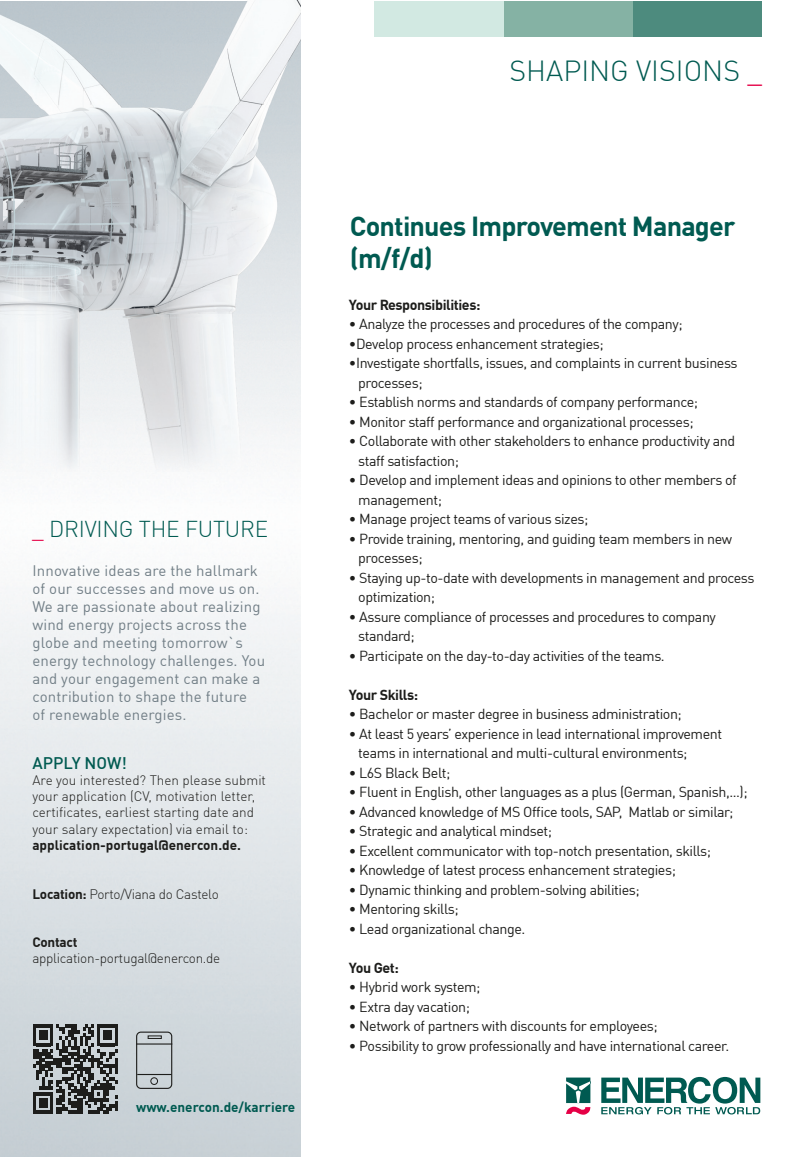
<style>
.page{position:relative;width:800px;height:1157px;background:#fff}
.page>*{position:absolute;margin:0;border:0;box-sizing:border-box;transform-origin:0 0}
.t1{font:300 28.5px "DIN Offc Pro";color:#005a51}
.t2{font:700 27px/32.4px "DIN Offc Pro";letter-spacing:-.03em;color:#005a51}
.t3{font:300 22.5px "DIN Offc Pro";letter-spacing:-.01em;color:#005a51}
.t4{font:500 16.5px "DIN Offc Pro";color:#005a51}
.t5{font:15px/18px "DIN Offc Pro";letter-spacing:.01em;color:#717e86}
.t6{font:14.25px/19.5px "DIN Offc Pro";letter-spacing:-.03em;color:#1d1d1b}
.t7{font:700 14.25px "DIN Offc Pro";letter-spacing:-.03em;color:#1d1d1b}
.t8{font:300 13.5px/16.2px "DIN Offc Pro";color:#1d1d1b}
.t9{font:300 13.5px "DIN Offc Pro";letter-spacing:-.02em;color:#1d1d1b}
.t10{font:700 13.5px "DIN Offc Pro";color:#1d1d1b}
.t11{font:700 13.5px "DIN Offc Pro";color:#005a51}
.t12{font:700 13.5px "DIN Offc Pro";letter-spacing:-.02em;color:#1d1d1b}
.s1{color:#e50046}
.s2{font-weight:700}
</style>
<div class="page">
<img style="left:0;top:0;width:301px;height:1157px">
<img style="left:0;top:1px;width:301px;height:471px">
<div style="left:632px;top:1px;width:129px;height:35px;background:#4d8b7e"></div>
<div style="left:503px;top:1px;width:129px;height:35px;background:#85b2a4"></div>
<div style="left:374px;top:1px;width:129px;height:35px;background:#d2e9e2"></div>
<svg style="left:566px;top:1077px;width:24px;height:37px"></svg>
<svg style="left:601px;top:1076px;width:159px;height:38px"></svg>
<svg style="left:33px;top:1024px;width:85px;height:90px;background:#66696a"></svg>
<div style="left:136px;top:1031px;width:36px;height:58px;border:1px solid #1d1d1b;border-radius:4px"></div>
<hr style="left:137px;top:1074px;width:35px;height:1px;background:#1d1d1b">
<hr style="left:136px;top:1043px;width:36px;height:1px;background:#1d1d1b">
<div style="left:150px;top:1077px;width:8px;height:7px;border:1px solid #1d1d1b;border-radius:50%"></div>
<h3 class="t3" style="left:32px;top:512px;width:237px"><span class="s1">_</span> DRIVING THE FUTURE</h3>
<p class="t5" style="left:32px;top:560px;width:234px">Innovative ideas are the hallmark of our successes and move us on.<br>We are passionate about realizing wind energy projects across the globe and meeting tomorrow`s energy technology challenges. You and your engagement can make a contribution to shape the future<br>of renewable energies.</p>
<p class="t4" style="left:32px;top:749px;width:96px">APPLY NOW!</p>
<p class="t8" style="left:32px;top:771px;width:235px">Are you interested? Then please submit your application (CV, motivation letter, certificates, earliest starting date and your salary expectation) via email to:</p>
<p class="t10" style="left:32px;top:833px;width:210px">application-portugal@enercon.de.</p>
<p class="t9" style="left:32px;top:883px;width:188px"><span class="s2">Location:</span> Porto/Viana do Castelo</p>
<p class="t12" style="left:32px;top:931px;width:46px">Contact</p>
<p class="t9" style="left:32px;top:948px;width:189px">application-portugal@enercon.de</p>
<p class="t11" style="left:136px;top:1096px;width:161px">www.enercon.de/karriere</p>
<h1 class="t1" style="left:509px;top:49px;width:254px">SHAPING VISIONS <span class="s1">_</span></h1>
<h2 class="t2" style="left:350px;top:206px;width:387px">Continues Improvement Manager (m/f/d)</h2>
<p class="t7" style="left:349px;top:293px;width:133px">Your Responsibilities:</p>
<p class="t6" style="left:349px;top:313px;width:335px">• Analyze the processes and procedures of the company;</p>
<p class="t6" style="left:349px;top:332px;width:256px">•Develop process enhancement strategies;</p>
<p class="t6" style="left:358px;top:352px;width:381px;text-indent:-9px">•Investigate shortfalls, issues, and complaints in current business processes;</p>
<p class="t6" style="left:349px;top:391px;width:350px">• Establish norms and standards of company performance;</p>
<p class="t6" style="left:349px;top:410px;width:346px">• Monitor staff performance and organizational processes;</p>
<p class="t6" style="left:358px;top:430px;width:378px;text-indent:-9px">• Collaborate with other stakeholders to enhance productivity and staff satisfaction;</p>
<p class="t6" style="left:358px;top:469px;width:380px;text-indent:-9px">• Develop and implement ideas and opinions to other members of management;</p>
<p class="t6" style="left:349px;top:508px;width:241px">• Manage project teams of various sizes;</p>
<p class="t6" style="left:358px;top:527px;width:375px;text-indent:-9px">• Provide training, mentoring, and guiding team members in new processes;</p>
<p class="t6" style="left:358px;top:566px;width:398px;text-indent:-9px">• Staying up-to-date with developments in management and process optimization;</p>
<p class="t6" style="left:358px;top:605px;width:359px;text-indent:-9px">• Assure compliance of processes and procedures to company standard;</p>
<p class="t6" style="left:349px;top:644px;width:317px">• Participate on the day-to-day activities of the teams.</p>
<p class="t7" style="left:349px;top:683px;width:71px">Your Skills:</p>
<p class="t6" style="left:349px;top:703px;width:334px">• Bachelor or master degree in business administration;</p>
<p class="t6" style="left:358px;top:722px;width:365px;text-indent:-9px">• At least 5 years’ experience in lead international improvement teams in international and multi-cultural environments;</p>
<p class="t6" style="left:349px;top:761px;width:103px">• L6S Black Belt;</p>
<p class="t6" style="left:349px;top:781px;width:400px">• Fluent in English, other languages as a plus (German, Spanish,...);</p>
<p class="t6" style="left:349px;top:800px;width:386px">• Advanced knowledge of MS Office tools, SAP, Matlab or similar;</p>
<p class="t6" style="left:349px;top:820px;width:205px">• Strategic and analytical mindset;</p>
<p class="t6" style="left:349px;top:839px;width:363px">• Excellent communicator with top-notch presentation, skills;</p>
<p class="t6" style="left:349px;top:859px;width:328px">• Knowledge of latest process enhancement strategies;</p>
<p class="t6" style="left:349px;top:878px;width:292px">• Dynamic thinking and problem-solving abilities;</p>
<p class="t6" style="left:349px;top:898px;width:111px">• Mentoring skills;</p>
<p class="t6" style="left:349px;top:917px;width:178px">• Lead organizational change.</p>
<p class="t7" style="left:349px;top:955px;width:51px">You Get:</p>
<p class="t6" style="left:349px;top:976px;width:133px">• Hybrid work system;</p>
<p class="t6" style="left:349px;top:995px;width:122px">• Extra day vacation;</p>
<p class="t6" style="left:349px;top:1015px;width:310px">• Network of partners with discounts for employees;</p>
<p class="t6" style="left:349px;top:1034px;width:382px">• Possibility to grow professionally and have international career.</p>
</div>
